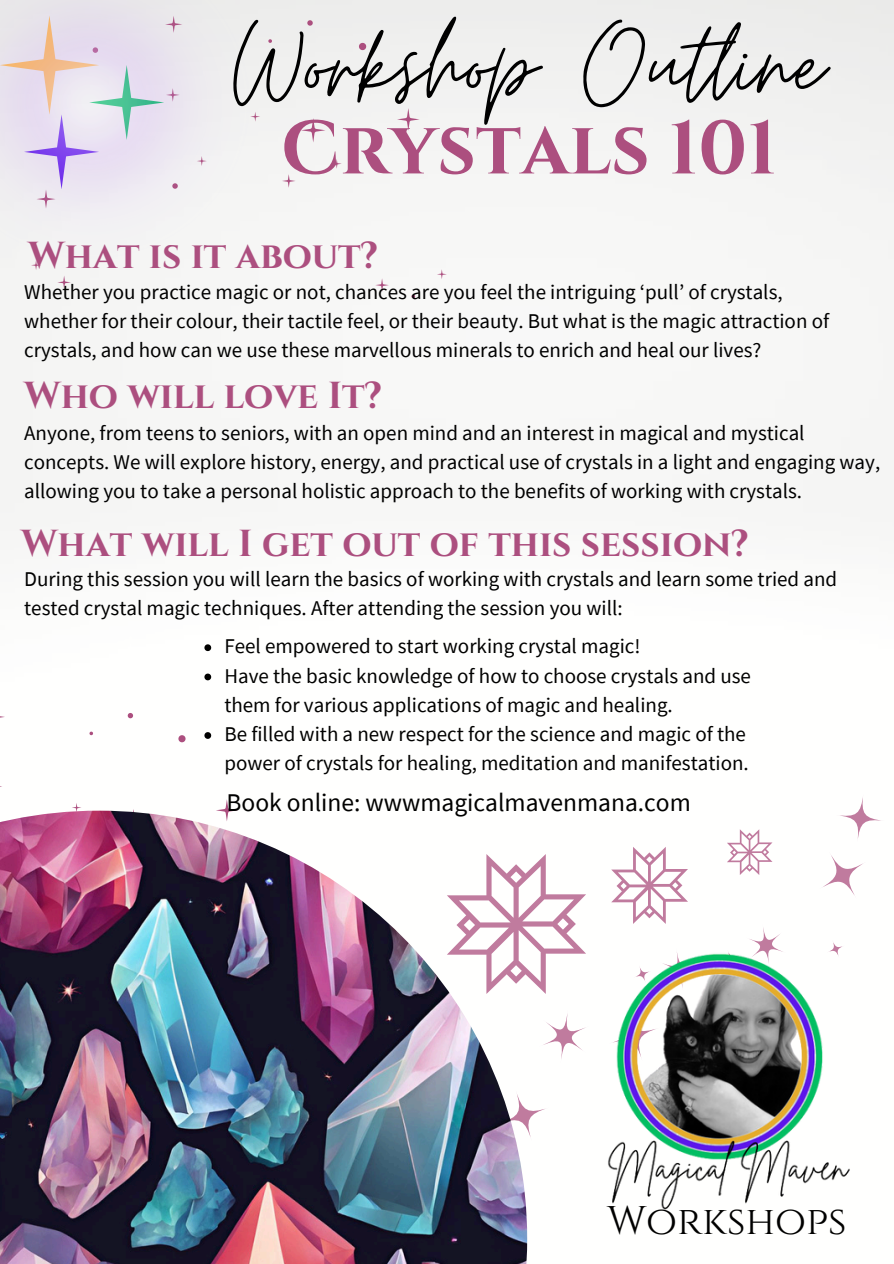
<style>
.page{position:relative;width:894px;height:1264px;background:#fff}
.page>*{position:absolute;margin:0;border:0;box-sizing:border-box;transform-origin:0 0}
.t1{font:122.7px "Moon Time";color:#000}
.t2{font:700 75.3px "Cinzel";color:#ac4f7f}
.t3{font:39.9px "Cinzel";color:#000}
.t4{font:700 37.5px "Cinzel";color:#ac4f7f}
.t5{font:25.5px "Source Sans Pro";color:#000}
.t6{font:21px/29.2px "Source Sans Pro";color:#000}
</style>
<div class="page">
<svg style="left:397px;top:108px;width:22px;height:23px"></svg>
<svg style="left:57px;top:275px;width:14px;height:14px"></svg>
<svg style="left:332px;top:159px;width:9px;height:10px"></svg>
<svg style="left:436px;top:269px;width:10px;height:10px"></svg>
<svg style="left:375px;top:278px;width:14px;height:14px"></svg>
<svg style="left:282px;top:174px;width:13px;height:14px"></svg>
<svg style="left:301px;top:118px;width:24px;height:24px"></svg>
<svg style="left:307px;top:20px;width:6px;height:6px"></svg>
<svg style="left:268px;top:39px;width:4px;height:4px"></svg>
<svg style="left:411px;top:294px;width:4px;height:4px"></svg>
<svg style="left:359px;top:43px;width:7px;height:7px"></svg>
<svg style="left:542px;top:1021px;width:17px;height:25px"></svg>
<svg style="left:818px;top:851px;width:48px;height:48px"></svg>
<svg style="left:498px;top:1089px;width:51px;height:51px"></svg>
<svg style="left:835px;top:793px;width:49px;height:49px"></svg>
<img style="left:559px;top:927px;width:291px;height:283px">
<svg style="left:218px;top:799px;width:18px;height:11px"></svg>
<svg style="left:72px;top:803px;width:9px;height:7px"></svg>
<svg style="left:128px;top:713px;width:5px;height:5px"></svg>
<svg style="left:89px;top:731px;width:4px;height:4px"></svg>
<svg style="left:178px;top:735px;width:7px;height:7px"></svg>
<img style="left:0;top:810px;width:527px;height:453px">
<svg style="left:446px;top:854px;width:140px;height:139px"></svg>
<svg style="left:611px;top:846px;width:76px;height:78px"></svg>
<svg style="left:727px;top:829px;width:45px;height:46px"></svg>
<img style="left:0;top:0;width:264px;height:273px">
<svg style="left:204px;top:644px;width:7px;height:7px"></svg>
<svg style="left:204px;top:673px;width:7px;height:7px"></svg>
<svg style="left:204px;top:732px;width:7px;height:7px"></svg>
<p class="t1" style="left:233px;top:-10px;width:592px">Workshop Outline</p>
<p class="t2" style="left:281px;top:100px;width:497px">Crystals 101</p>
<h3 class="t4" style="left:28px;top:231px;width:351px">What is it about?</h3>
<p class="t6" style="left:24px;top:277px;width:806px">Whether you practice magic or not, chances are you feel the intriguing ‘pull’ of crystals, whether for their colour, their tactile feel, or their beauty. But what is the magic attraction of crystals, and how can we use these marvellous minerals to enrich and heal our lives?</p>
<p class="t4" style="left:24px;top:372px;width:359px">Who will love It?</p>
<h3 class="t6" style="left:24px;top:417px;width:857px">Anyone, from teens to seniors, with an open mind and an interest in magical and mystical concepts. We will explore history, energy, and practical use of crystals in a light and engaging way, allowing you to take a personal holistic approach to the benefits of working with crystals.</h3>
<h2 class="t4" style="left:21px;top:519px;width:728px">What will I get out of this session?</h2>
<p class="t6" style="left:24px;top:563px;width:814px">During this session you will learn the basics of working with crystals and learn some tried and tested crystal magic techniques. After attending the session you will:</p>
<h3 class="t6" style="left:224px;top:631px;width:417px">Feel empowered to start working crystal magic!</h3>
<p class="t6" style="left:224px;top:660px;width:528px">Have the basic knowledge of how to choose crystals and use them for various applications of magic and healing.</p>
<p class="t6" style="left:224px;top:719px;width:526px">Be filled with a new respect for the science and magic of the power of crystals for healing, meditation and manifestation.</p>
<p class="t5" style="left:226px;top:785px;width:465px">Book online: wwwmagicalmavenmana.com</p>
<p class="t3" style="left:606px;top:1194px;width:241px">Workshops</p>
</div>
